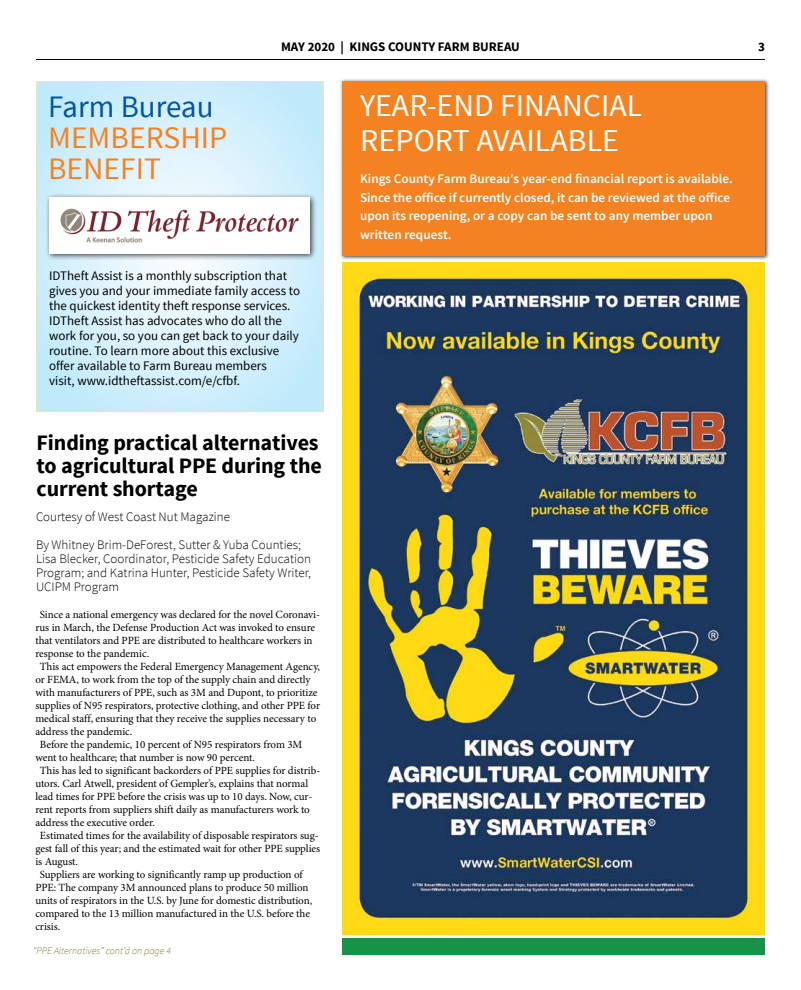
<style>
.page{position:relative;width:801px;height:990px;background:#fff}
.page>*{position:absolute;margin:0;border:0;box-sizing:border-box;transform-origin:0 0}
.t1{font:31.9px/35.2px "Source Sans Pro";color:#fff}
.t2{font:31.2px/31.2px "Source Sans Pro";color:#f58220}
.t3{font:31.2px "Source Sans Pro";color:#0055a4}
.t4{font:700 22px/23px "Source Sans Pro";letter-spacing:-.005em;color:#000}
.t5{font:600 13.2px/18.7px "Source Sans Pro";color:#fff}
.t6{font:13px/15px "Source Sans Pro";color:#000}
.t7{font:300 13px/14px "Source Sans Pro";color:#000}
.t8{font:700 13px "Source Sans Pro";color:#000}
.t9{font:11px "Minion Pro";letter-spacing:-.01em;color:#000}
.t10{font:italic 300 10px "Source Sans Pro";color:#827a30}
</style>
<div class="page">
<hr style="left:36px;top:59px;width:729px;height:1px;background:#000">
<svg style="left:38px;top:83px;width:284px;height:327px;background:#d3effb"></svg>
<img style="left:343px;top:262px;width:422px;height:673px">
<div style="left:45px;top:193px;width:272px;height:68px;background:#000;opacity:.74"></div>
<img style="left:49px;top:197px;width:261px;height:56px">
<div style="left:340px;top:78px;width:430px;height:182px;background:#000;opacity:.75"></div>
<div style="left:343px;top:81px;width:422px;height:174px;background:#f58220"></div>
<div style="left:343px;top:938px;width:422px;height:16px;background:#159449"></div>
<h2 class="t3" style="left:48px;top:87px;width:167px">Farm Bureau</h2>
<h2 class="t2" style="left:48px;top:122px;width:181px">MEMBERSHIP<br>BENEFIT</h2>
<p class="t8" style="left:281px;top:38px;width:240px">MAY 2020 | KINGS COUNTY FARM BUREAU</p>
<h1 class="t1" style="left:360px;top:88px;width:284px">YEAR-END FINANCIAL<br>REPORT AVAILABLE</h1>
<p class="t5" style="left:360px;top:170px;width:374px">Kings County Farm Bureau's year-end financial report is available.<br>Since the office if currently closed, it can be reviewed at the office upon its reopening, or a copy can be sent to any member upon written request.</p>
<p class="t6" style="left:49px;top:269px;width:252px">IDTheft Assist is a monthly subscription that gives you and your immediate family access to the quickest identity theft response services.<br>IDTheft Assist has advocates who do all the work for you, so you can get back to your daily routine. To learn more about this exclusive offer available to Farm Bureau members<br>visit, www.idtheftassist.com/e/cfbf.</p>
<h3 class="t4" style="left:37px;top:432px;width:287px">Finding practical alternatives to agricultural PPE during the current shortage</h3>
<p class="t7" style="left:36px;top:503px;width:267px;line-height:28px">Courtesy of West Coast Nut Magazine<br>By Whitney Brim-DeForest, Sutter &amp; Yuba Counties;</p>
<p class="t7" style="left:36px;top:552px;width:277px;text-align:justify">Lisa Blecker, Coordinator, Pesticide Safety Education Program; and Katrina Hunter, Pesticide Safety Writer, UCIPM Program</p>
<p class="t9" style="left:40px;top:607px;width:282px">Since a national emergency was declared for the novel Coronavi-</p>
<p class="t9" style="left:35px;top:620px;width:281px">rus in March, the Defense Production Act was invoked to ensure</p>
<p class="t9" style="left:35px;top:633px;width:279px">that ventilators and PPE are distributed to healthcare workers in</p>
<p class="t9" style="left:35px;top:646px;width:115px">response to the pandemic.</p>
<p class="t9" style="left:40px;top:659px;width:282px">This act empowers the Federal Emergency Management Agency,</p>
<p class="t9" style="left:35px;top:672px;width:277px">or FEMA, to work from the top of the supply chain and directly</p>
<p class="t9" style="left:35px;top:685px;width:284px">with manufacturers of PPE, such as 3M and Dupont, to prioritize</p>
<p class="t9" style="left:35px;top:698px;width:286px">supplies of N95 respirators, protective clothing, and other PPE for</p>
<p class="t9" style="left:35px;top:711px;width:282px">medical staff, ensuring that they receive the supplies necessary to</p>
<p class="t9" style="left:35px;top:724px;width:99px">address the pandemic.</p>
<p class="t9" style="left:40px;top:737px;width:264px">Before the pandemic, 10 percent of N95 respirators from 3M</p>
<p class="t9" style="left:35px;top:750px;width:221px">went to healthcare; that number is now 90 percent.</p>
<p class="t9" style="left:40px;top:763px;width:282px">This has led to significant backorders of PPE supplies for distrib-</p>
<p class="t9" style="left:35px;top:776px;width:274px">utors. Carl Atwell, president of Gempler’s, explains that normal</p>
<p class="t9" style="left:35px;top:789px;width:278px">lead times for PPE before the crisis was up to 10 days. Now, cur-</p>
<p class="t9" style="left:35px;top:802px;width:276px">rent reports from suppliers shift daily as manufacturers work to</p>
<p class="t9" style="left:35px;top:815px;width:121px">address the executive order.</p>
<p class="t9" style="left:40px;top:828px;width:280px">Estimated times for the availability of disposable respirators sug-</p>
<p class="t9" style="left:35px;top:841px;width:286px">gest fall of this year; and the estimated wait for other PPE supplies</p>
<p class="t9" style="left:35px;top:854px;width:44px">is August.</p>
<p class="t9" style="left:40px;top:867px;width:264px">Suppliers are working to significantly ramp up production of</p>
<p class="t9" style="left:35px;top:880px;width:275px">PPE: The company 3M announced plans to produce 50 million</p>
<p class="t9" style="left:35px;top:893px;width:278px">units of respirators in the U.S. by June for domestic distribution,</p>
<p class="t9" style="left:35px;top:906px;width:276px">compared to the 13 million manufactured in the U.S. before the</p>
<p class="t9" style="left:35px;top:919px;width:26px">crisis.</p>
<p class="t10" style="left:33px;top:944px;width:139px">“PPE Alternatives” cont’d on page 4</p>
<p class="t8" style="left:758px;top:38px;width:8px">3</p>
</div>
